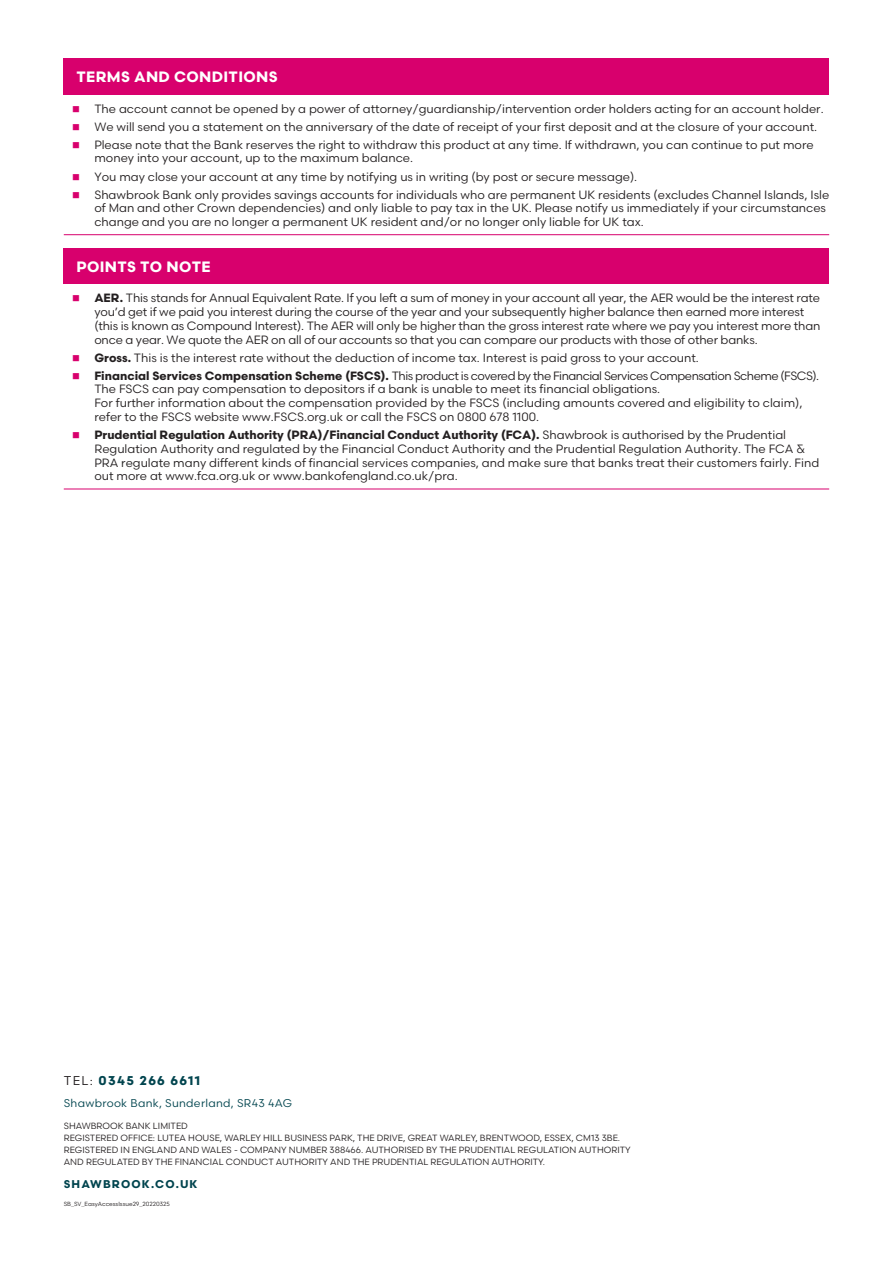
<style>
.page{position:relative;width:893px;height:1263px;background:#fff}
.page>*{position:absolute;margin:0;border:0;box-sizing:border-box;transform-origin:0 0}
.Table_header{font:700 15px "Scandia";letter-spacing:.02em;color:#fff}
.t1{font:700 12.75px "Scandia";letter-spacing:.1em;color:#00444e}
.T_Cs{font:12px/13.8px "Scandia";color:#231f20}
.t2{font:11.25px "Scandia";letter-spacing:.025em;color:#00444e}
.t3{font:700 11.25px "Scandia";letter-spacing:.1em;color:#00444e}
.t4{font:9px/12px "Scandia";color:#231f20}
.t5{font:6px "Scandia";color:#231f20}
.s1{font-weight:700}
.s2{font-weight:400;color:#231f20}
</style>
<div class="page">
<div style="left:64px;top:58px;width:765px;height:37px;background:#d8006d"></div>
<hr style="left:64px;top:234px;width:765px;height:1px;background:#d8006d">
<div style="left:64px;top:248px;width:765px;height:37px;background:#d8006d"></div>
<hr style="left:64px;top:489px;width:765px;height:1px;background:#d8006d">
<p class="Table_header" style="left:77px;top:68px;width:203px">TERMS AND CONDITIONS</p>
<p class="T_Cs" style="left:94px;top:101px;width:731px">The account cannot be opened by a power of attorney/guardianship/intervention order holders acting for an account holder.</p>
<p class="T_Cs" style="left:94px;top:119px;width:724px">We will send you a statement on the anniversary of the date of receipt of your first deposit and at the closure of your account.</p>
<p class="T_Cs" style="left:94px;top:137px;width:721px">Please note that the Bank reserves the right to withdraw this product at any time. If withdrawn, you can continue to put more money into your account, up to the maximum balance.</p>
<p class="T_Cs" style="left:94px;top:169px;width:544px">You may close your account at any time by notifying us in writing (by post or secure message).</p>
<p class="T_Cs" style="left:94px;top:187px;width:736px">Shawbrook Bank only provides savings accounts for individuals who are permanent UK residents (excludes Channel Islands, Isle of Man and other Crown dependencies) and only liable to pay tax in the UK. Please notify us immediately if your circumstances change and you are no longer a permanent UK resident and/or no longer only liable for UK tax.</p>
<p class="Table_header" style="left:77px;top:257px;width:136px">POINTS TO NOTE</p>
<p class="T_Cs" style="left:94px;top:291px;width:727px"><span class="s1">AER.</span> This stands for Annual Equivalent Rate. If you left a sum of money in your account all year, the AER would be the interest rate you’d get if we paid you interest during the course of the year and your subsequently higher balance then earned more interest (this is known as Compound Interest). The AER will only be higher than the gross interest rate where we pay you interest more than once a year. We quote the AER on all of our accounts so that you can compare our products with those of other banks.</p>
<p class="T_Cs" style="left:94px;top:350px;width:606px"><span class="s1">Gross.</span> This is the interest rate without the deduction of income tax. Interest is paid gross to your account.</p>
<p class="T_Cs" style="left:94px;top:368px;width:726px"><span class="s1">Financial Services Compensation Scheme (FSCS).</span> This product is covered by the Financial Services Compensation Scheme (FSCS).<br>The FSCS can pay compensation to depositors if a bank is unable to meet its financial obligations.<br>For further information about the compensation provided by the FSCS (including amounts covered and eligibility to claim), refer to the FSCS website www.FSCS.org.uk or call the FSCS on 0800 678 1100.</p>
<p class="T_Cs" style="left:94px;top:428px;width:726px"><span class="s1">Prudential Regulation Authority (PRA)/Financial Conduct Authority (FCA).</span> Shawbrook is authorised by the Prudential Regulation Authority and regulated by the Financial Conduct Authority and the Prudential Regulation Authority. The FCA &amp; PRA regulate many different kinds of financial services companies, and make sure that banks treat their customers fairly. Find out more at www.fca.org.uk or www.bankofengland.co.uk/pra.</p>
<p class="t1" style="left:64px;top:1072px;width:138px"><span class="s2">TEL:</span> 0345 266 6611</p>
<p class="t2" style="left:64px;top:1095px;width:230px">Shawbrook Bank, Sunderland, SR43 4AG</p>
<p class="t4" style="left:64px;top:1120px;width:126px">SHAWBROOK BANK LIMITED</p>
<p class="t4" style="left:64px;top:1132px;width:568px">REGISTERED OFFICE: LUTEA HOUSE, WARLEY HILL BUSINESS PARK, THE DRIVE, GREAT WARLEY, BRENTWOOD, ESSEX, CM13 3BE.<br>REGISTERED IN ENGLAND AND WALES - COMPANY NUMBER 388466. AUTHORISED BY THE PRUDENTIAL REGULATION AUTHORITY<br>AND REGULATED BY THE FINANCIAL CONDUCT AUTHORITY AND THE PRUDENTIAL REGULATION AUTHORITY.</p>
<p class="t3" style="left:64px;top:1176px;width:135px">SHAWBROOK.CO.UK</p>
<p class="t5" style="left:64px;top:1200px;width:108px">SB_SV_EasyAccessIssue29_20220325</p>
</div>
